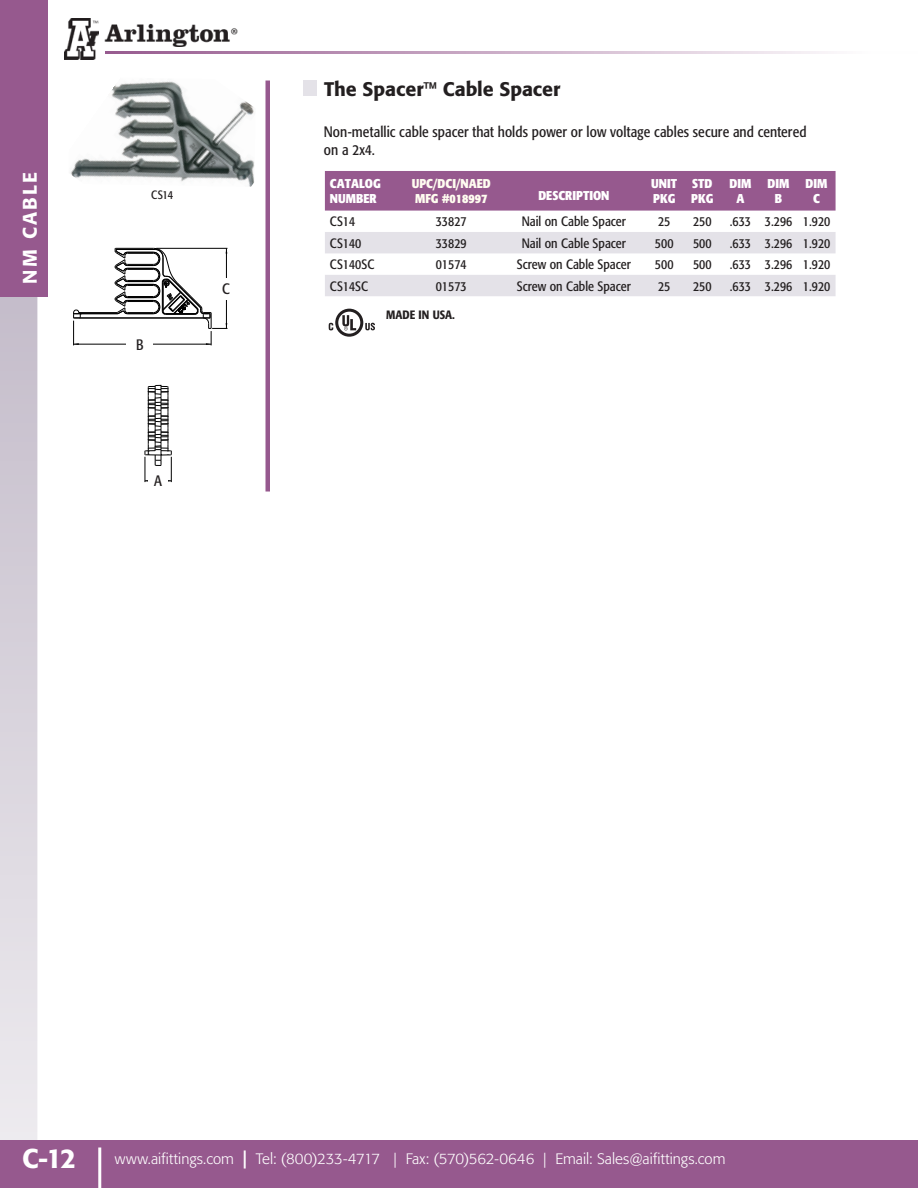
<style>
.page{position:relative;width:918px;height:1188px;background:#fff}
.page>*{position:absolute;margin:0;border:0;box-sizing:border-box;transform-origin:0 0}
.t1{font:500 27px "Formata";color:#fff}
.t2{font:500 19.5px "Formata";color:#231f20}
.t3{font:500 19.5px "Formata";letter-spacing:.105em;color:#fff}
.t4{font:condensed 15px/18px "Formata";letter-spacing:.005em;color:#231f20}
.t5{font:300 15px "Formata";letter-spacing:.005em;color:#fff}
.t6{font:condensed 13.5px "Formata";color:#231f20}
.t7{font:700 condensed 12.75px "Formata";color:#fff}
.t8{font:700 condensed 12.75px "Formata";color:#fffdf0}
.t9{font:500 condensed 12px "Formata";color:#231f20}
.t10{font:condensed 12px "Formata";color:#231f20}
.s1{font-weight:500;font-size:18px}
</style>
<div class="page">
<svg style="left:0;top:297px;width:37px;height:843px;background:#d8d3dc"></svg>
<div style="left:0;top:0;width:48px;height:297px;background:#96598e"></div>
<hr style="left:105px;top:52px;width:813px;height:2px;background:#96598e">
<img style="left:65px;top:18px;width:34px;height:41px">
<img style="left:104px;top:24px;width:133px;height:22px">
<div style="left:0;top:1140px;width:918px;height:48px;background:#96598e"></div>
<hr style="left:98px;top:1148px;width:3px;height:40px;background:#fff">
<img style="left:70px;top:81px;width:185px;height:106px">
<svg style="left:73px;top:248px;width:155px;height:98px"></svg>
<div style="left:126px;top:333px;width:27px;height:23px;background:#fff"></div>
<div style="left:217px;top:278px;width:18px;height:21px;background:#fff"></div>
<svg style="left:329px;top:309px;width:46px;height:28px"></svg>
<div style="left:325px;top:171px;width:511px;height:40px;background:#96598e"></div>
<svg style="left:325px;top:232px;width:511px;height:64px"></svg>
<hr style="left:266px;top:81px;width:4px;height:411px;background:#96598e">
<div style="left:303px;top:80px;width:13px;height:16px;background:#e4e2e8"></div>
<svg style="left:145px;top:385px;width:27px;height:98px"></svg>
<div style="left:148px;top:469px;width:20px;height:23px;background:#fff"></div>
<h2 class="t3" style="left:18px;top:284px;width:113px;rotate:-90deg">NM CABLE</h2>
<p class="t10" style="left:151px;top:188px;width:23px">CS14</p>
<p class="t4" style="left:136px;top:336px;width:9px">B</p>
<p class="t4" style="left:222px;top:280px;width:9px">C</p>
<p class="t4" style="left:154px;top:472px;width:9px">A</p>
<p class="t2" style="left:324px;top:77px;width:238px">The Spacer™ Cable Spacer</p>
<p class="t4" style="left:324px;top:123px;width:484px">Non-metallic cable spacer that holds power or low voltage cables secure and centered on a 2x4.</p>
<p class="t7" style="left:330px;top:176px;width:52px">CATALOG</p>
<p class="t7" style="left:330px;top:191px;width:48px">NUMBER</p>
<p class="t8" style="left:412px;top:176px;width:81px">UPC/DCI/NAED</p>
<p class="t8" style="left:415px;top:191px;width:74px">MFG #018997</p>
<p class="t7" style="left:538px;top:188px;width:73px">DESCRIPTION</p>
<p class="t7" style="left:692px;top:176px;width:22px">STD</p>
<p class="t7" style="left:691px;top:191px;width:24px">PKG</p>
<p class="t7" style="left:651px;top:176px;width:27px">UNIT</p>
<p class="t7" style="left:653px;top:191px;width:24px">PKG</p>
<p class="t7" style="left:730px;top:176px;width:23px">DIM</p>
<p class="t7" style="left:737px;top:191px;width:9px">A</p>
<p class="t7" style="left:768px;top:176px;width:23px">DIM</p>
<p class="t7" style="left:775px;top:191px;width:9px">B</p>
<p class="t7" style="left:806px;top:176px;width:23px">DIM</p>
<p class="t7" style="left:813px;top:191px;width:8px">C</p>
<p class="t6" style="left:330px;top:214px;width:27px">CS14</p>
<p class="t6" style="left:436px;top:214px;width:32px">33827</p>
<p class="t6" style="left:522px;top:214px;width:106px">Nail on Cable Spacer</p>
<p class="t6" style="left:658px;top:214px;width:14px">25</p>
<p class="t6" style="left:693px;top:214px;width:20px">250</p>
<p class="t6" style="left:730px;top:214px;width:23px">.633</p>
<p class="t6" style="left:765px;top:214px;width:29px">3.296</p>
<p class="t6" style="left:803px;top:214px;width:29px">1.920</p>
<p class="t6" style="left:330px;top:235px;width:33px">CS140</p>
<p class="t6" style="left:436px;top:235px;width:32px">33829</p>
<p class="t6" style="left:522px;top:235px;width:106px">Nail on Cable Spacer</p>
<p class="t6" style="left:655px;top:235px;width:20px">500</p>
<p class="t6" style="left:693px;top:235px;width:20px">500</p>
<p class="t6" style="left:730px;top:235px;width:23px">.633</p>
<p class="t6" style="left:765px;top:235px;width:29px">3.296</p>
<p class="t6" style="left:803px;top:235px;width:29px">1.920</p>
<p class="t6" style="left:330px;top:257px;width:46px">CS140SC</p>
<p class="t6" style="left:436px;top:257px;width:32px">01574</p>
<p class="t6" style="left:517px;top:257px;width:116px">Screw on Cable Spacer</p>
<p class="t6" style="left:655px;top:257px;width:20px">500</p>
<p class="t6" style="left:693px;top:257px;width:20px">500</p>
<p class="t6" style="left:730px;top:257px;width:23px">.633</p>
<p class="t6" style="left:765px;top:257px;width:29px">3.296</p>
<p class="t6" style="left:803px;top:257px;width:29px">1.920</p>
<p class="t6" style="left:330px;top:278px;width:40px">CS14SC</p>
<p class="t6" style="left:436px;top:278px;width:32px">01573</p>
<p class="t6" style="left:517px;top:278px;width:116px">Screw on Cable Spacer</p>
<p class="t6" style="left:658px;top:278px;width:14px">25</p>
<p class="t6" style="left:693px;top:278px;width:20px">250</p>
<p class="t6" style="left:730px;top:278px;width:23px">.633</p>
<p class="t6" style="left:765px;top:278px;width:29px">3.296</p>
<p class="t6" style="left:803px;top:278px;width:29px">1.920</p>
<p class="t9" style="left:386px;top:308px;width:70px">MADE IN USA.</p>
<h1 class="t1" style="left:22px;top:1142px;width:56px">C-12</h1>
<p class="t5" style="left:115px;top:1150px;width:612px">www.aifittings.com <span class="s1">|</span> Tel: (800)233-4717 | Fax: (570)562-0646 | Email: Sales@aifittings.com</p>
</div>
